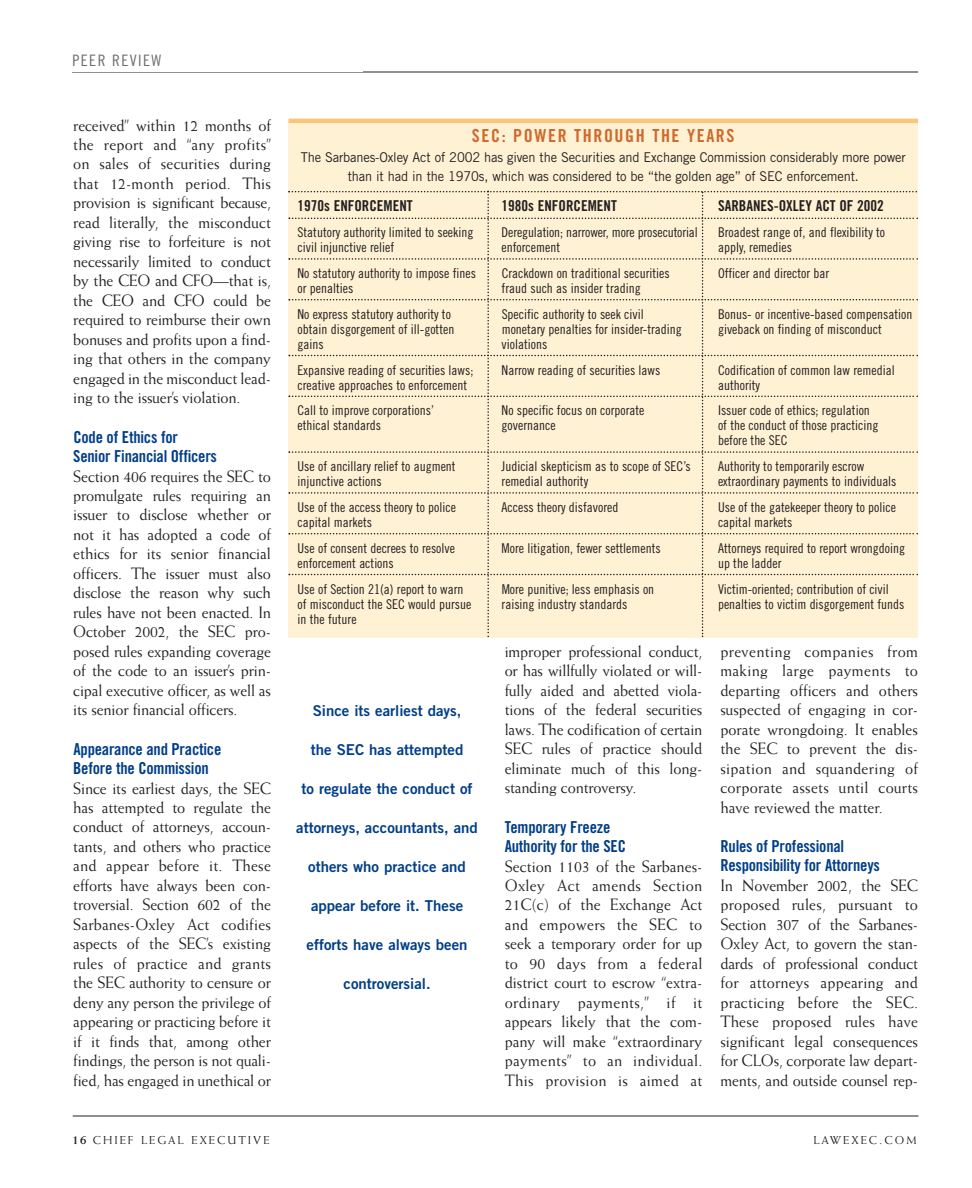
<style>
.page{position:relative;width:972px;height:1188px;background:#fff}
.page>*{position:absolute;margin:0;border:0;box-sizing:border-box;transform-origin:0 0}
.t1{font:18px "Trade Gothic Bold Cond Twenty";letter-spacing:.09em;color:#cd6a2c}
.t2{font:16.5px/19.5px "Weiss";letter-spacing:-.01em;color:#231f1f;text-align:justify;scale:.95 1}
.t3{font:16.5px/19.5px "Trade Gothic Bold Cond Twenty";letter-spacing:-.015em;color:#003e88}
.t4{font:15.75px "Trade Gothic Cond Eighteen";letter-spacing:.09em;color:#6c6d70}
.t5{font:15px "Trade Gothic Bold Two";color:#003e88}
.t6{font:15px "Trade Gothic Bold Cond Twenty";color:#231f1f}
.t7{font:13.5px/15px "Trade Gothic Cond Eighteen";color:#231f1f}
.t8{font:13.5px/19.5px "Trade Gothic";letter-spacing:-.01em;color:#231f1f;text-align:center;scale:.95 1}
.t9{font:11.55px "Weiss";letter-spacing:.175em;color:#231f1f}
.s1{font-weight:700;font-size:13.5px}
.s2{font-size:13.5px}
</style>
<div class="page">
<hr style="left:72px;top:72px;width:846px;height:1px;background:#231f1f">
<hr style="left:73px;top:1116px;width:845px;height:1px;background:#231f1f">
<div style="left:289px;top:119px;width:629px;height:519px;background:#fff1d4"></div>
<hr style="left:289px;top:119px;width:629px;height:4px;background:#fdc578">
<svg style="left:288px;top:191px;width:630px;height:446px"></svg>
<p class="t4" style="left:73px;top:55px;width:90px">PEER REVIEW</p>
<p class="t2" style="left:73px;top:116px;width:210px">received” within 12 months of the report and “any profits” on sales of securities during that 12-month period. This provision is significant because, read literally, the misconduct giving rise to forfeiture is not necessarily limited to conduct by the CEO and CFO—that is, the CEO and CFO could be required to reimburse their own bonuses and profits upon a find&shy;ing that others in the company engaged in the misconduct lead&shy;ing to the issuer’s violation.</p>
<p class="t3" style="left:73px;top:428px;width:145px">Code of Ethics for<br>Senior Financial Officers</p>
<p class="t2" style="left:73px;top:467px;width:210px">Section 406 requires the SEC to promulgate rules requiring an issuer to disclose whether or not it has adopted a code of ethics for its senior financial officers. The issuer must also disclose the reason why such rules have not been enacted. In October 2002, the SEC pro&shy;posed rules expanding coverage of the code to an issuer’s prin&shy;cipal executive officer, as well as its senior financial officers.</p>
<p class="t3" style="left:73px;top:740px;width:150px">Appearance and Practice<br>Before the Commission</p>
<p class="t2" style="left:73px;top:779px;width:210px">Since its earliest days, the SEC has attempted to regulate the conduct of attorneys, accoun&shy;tants, and others who practice and appear before it. These efforts have always been con&shy;troversial. Section 602 of the Sarbanes-Oxley Act codifies aspects of the SEC’s existing rules of practice and grants the SEC authority to censure or deny any person the privilege of appearing or practicing before it if it finds that, among other findings, the person is not quali&shy;fied, has engaged in unethical or</p>
<p class="t1" style="left:472px;top:130px;width:264px">SEC: POWER THROUGH THE YEARS</p>
<p class="t8" style="left:301px;top:149px;width:638px">The Sarbanes-Oxley Act of 2002 has given the Securities and Exchange Commission considerably more power than it had in the 1970s, which was considered to be “the golden age” of SEC enforcement.</p>
<p class="t6" style="left:298px;top:201px;width:117px">1970s ENFORCEMENT</p>
<p class="t6" style="left:502px;top:201px;width:117px">1980s ENFORCEMENT</p>
<p class="t6" style="left:718px;top:201px;width:167px">SARBANES-OXLEY ACT OF 2002</p>
<p class="t7" style="left:298px;top:226px;width:177px">Statutory authority limited to seeking</p>
<p class="t7" style="left:502px;top:226px;width:198px">Deregulation; narrower, more prosecutorial</p>
<p class="t7" style="left:718px;top:226px;width:169px">Broadest range of, and flexibility to</p>
<p class="t7" style="left:298px;top:241px;width:98px">civil injunctive relief</p>
<p class="t7" style="left:502px;top:241px;width:60px">enforcement</p>
<p class="t7" style="left:718px;top:241px;width:76px">apply, remedies</p>
<p class="t7" style="left:298px;top:267px;width:180px">No statutory authority to impose fines</p>
<p class="t7" style="left:502px;top:267px;width:170px">Crackdown on traditional securities</p>
<p class="t7" style="left:718px;top:267px;width:113px">Officer and director bar</p>
<p class="t7" style="left:298px;top:282px;width:57px">or penalties</p>
<p class="t7" style="left:502px;top:282px;width:141px">fraud such as insider trading</p>
<p class="t7" style="left:298px;top:308px;width:155px">No express statutory authority to</p>
<p class="t7" style="left:502px;top:308px;width:144px">Specific authority to seek civil</p>
<p class="t7" style="left:718px;top:308px;width:196px">Bonus- or incentive-based compensation</p>
<p class="t7" style="left:298px;top:323px;width:158px">obtain disgorgement of ill-gotten</p>
<p class="t7" style="left:502px;top:323px;width:182px">monetary penalties for insider-trading</p>
<p class="t7" style="left:718px;top:323px;width:165px">giveback on finding of misconduct</p>
<p class="t7" style="left:298px;top:338px;width:28px">gains</p>
<p class="t7" style="left:502px;top:338px;width:47px">violations</p>
<p class="t7" style="left:298px;top:363px;width:177px">Expansive reading of securities laws;</p>
<p class="t7" style="left:502px;top:363px;width:160px">Narrow reading of securities laws</p>
<p class="t7" style="left:718px;top:363px;width:178px">Codification of common law remedial</p>
<p class="t7" style="left:298px;top:378px;width:171px">creative approaches to enforcement</p>
<p class="t7" style="left:718px;top:378px;width:43px">authority</p>
<p class="t7" style="left:298px;top:404px;width:138px">Call to improve corporations’</p>
<p class="t7" style="left:502px;top:404px;width:144px">No specific focus on corporate</p>
<p class="t7" style="left:718px;top:404px;width:153px">Issuer code of ethics; regulation</p>
<p class="t7" style="left:298px;top:419px;width:85px">ethical standards</p>
<p class="t7" style="left:502px;top:419px;width:55px">governance</p>
<p class="t7" style="left:718px;top:419px;width:162px">of the conduct of those practicing before the SEC</p>
<p class="t7" style="left:298px;top:460px;width:160px">Use of ancillary relief to augment</p>
<p class="t7" style="left:502px;top:460px;width:190px">Judicial skepticism as to scope of SEC’s</p>
<p class="t7" style="left:718px;top:460px;width:148px">Authority to temporarily escrow</p>
<p class="t7" style="left:298px;top:475px;width:86px">injunctive actions</p>
<p class="t7" style="left:502px;top:475px;width:88px">remedial authority</p>
<p class="t7" style="left:718px;top:475px;width:180px">extraordinary payments to individuals</p>
<p class="t7" style="left:298px;top:501px;width:160px">Use of the access theory to police</p>
<p class="t7" style="left:502px;top:501px;width:118px">Access theory disfavored</p>
<p class="t7" style="left:718px;top:501px;width:179px">Use of the gatekeeper theory to police</p>
<p class="t7" style="left:298px;top:516px;width:76px">capital markets</p>
<p class="t7" style="left:718px;top:516px;width:76px">capital markets</p>
<p class="t7" style="left:298px;top:542px;width:159px">Use of consent decrees to resolve</p>
<p class="t7" style="left:502px;top:542px;width:161px">More litigation, fewer settlements</p>
<p class="t7" style="left:718px;top:542px;width:189px">Attorneys required to report wrongdoing</p>
<p class="t7" style="left:298px;top:557px;width:98px">enforcement actions</p>
<p class="t7" style="left:718px;top:557px;width:65px">up the ladder</p>
<p class="t7" style="left:298px;top:582px;width:167px">Use of Section 21(a) report to warn</p>
<p class="t7" style="left:502px;top:582px;width:154px">More punitive; less emphasis on</p>
<p class="t7" style="left:718px;top:582px;width:172px">Victim-oriented; contribution of civil</p>
<p class="t7" style="left:298px;top:597px;width:175px">of misconduct the SEC would pursue</p>
<p class="t7" style="left:502px;top:597px;width:127px">raising industry standards</p>
<p class="t7" style="left:718px;top:597px;width:188px">penalties to victim disgorgement funds</p>
<p class="t7" style="left:298px;top:612px;width:61px">in the future</p>
<p class="t5" style="left:313px;top:705px;width:150px">Since its earliest days,</p>
<p class="t5" style="left:311px;top:744px;width:154px">the SEC has attempted</p>
<p class="t5" style="left:302px;top:783px;width:172px">to regulate the conduct of</p>
<p class="t5" style="left:296px;top:822px;width:183px">attorneys, accountants, and</p>
<p class="t5" style="left:308px;top:861px;width:159px">others who practice and</p>
<p class="t5" style="left:311px;top:900px;width:154px">appear before it. These</p>
<p class="t5" style="left:307px;top:939px;width:162px">efforts have always been</p>
<p class="t5" style="left:344px;top:978px;width:89px">controversial.</p>
<p class="t2" style="left:505px;top:643px;width:210px">improper professional conduct, or has willfully violated or will&shy;fully aided and abetted viola&shy;tions of the federal securities laws. The codification of certain SEC rules of practice should eliminate much of this long&shy;standing controversy.</p>
<p class="t3" style="left:505px;top:818px;width:123px">Temporary Freeze<br>Authority for the SEC</p>
<p class="t2" style="left:505px;top:857px;width:210px">Section 1103 of the Sarbanes-Oxley Act amends Section 21C(c) of the Exchange Act and empowers the SEC to seek a temporary order for up to 90 days from a federal district court to escrow “extra&shy;ordinary payments,” if it appears likely that the com&shy;pany will make “extraordinary payments” to an individual.<br>This provision is aimed at</p>
<p class="t2" style="left:720px;top:643px;width:210px">preventing companies from making large payments to departing officers and others suspected of engaging in cor&shy;porate wrongdoing. It enables the SEC to prevent the dis&shy;sipation and squandering of corporate assets until courts have reviewed the matter.</p>
<p class="t3" style="left:720px;top:838px;width:161px">Rules of Professional<br>Responsibility for Attorneys</p>
<p class="t2" style="left:720px;top:877px;width:210px">In November 2002, the SEC proposed rules, pursuant to Section 307 of the Sarbanes-Oxley Act, to govern the stan&shy;dards of professional conduct for attorneys appearing and practicing before the SEC.<br>These proposed rules have significant legal consequences for CLOs, corporate law depart&shy;ments, and outside counsel rep-</p>
<p class="t9" style="left:72px;top:1135px;width:199px"><span class="s1">16</span> CHIEF LEGAL EXECUTIVE</p>
<p class="t9" style="left:813px;top:1135px;width:105px">LAWEXEC<span class="s2">.</span>COM</p>
</div>
